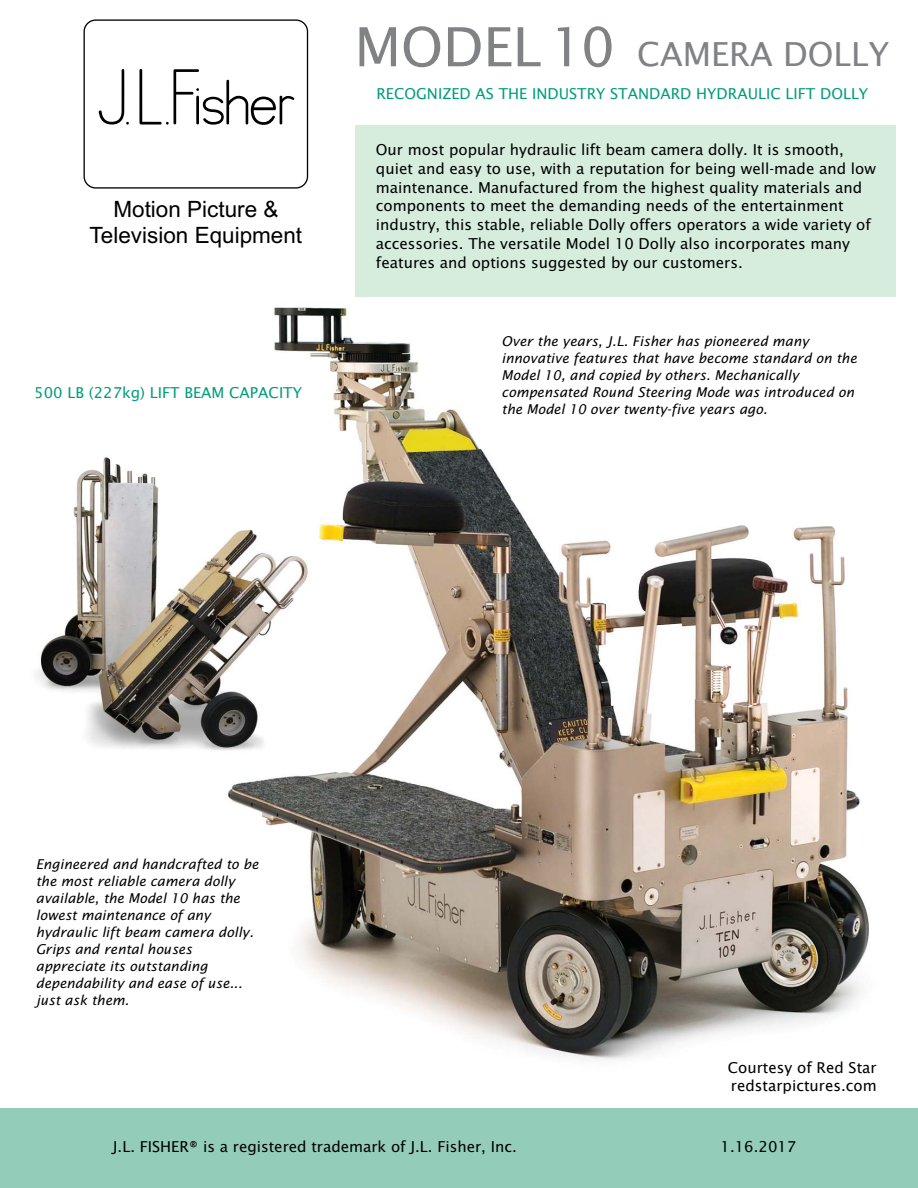
<style>
.page{position:relative;width:918px;height:1188px;background:#fff}
.page>*{position:absolute;margin:0;border:0;box-sizing:border-box;transform-origin:0 0}
.t1{font:33px "Lucida Sans";color:#808285}
.t2{font:22.5px/25.2px "Arial";color:#000;text-align:center}
.t3{font:15px/18.8px "Lucida Sans";color:#000}
.t4{font:15px "Lucida Sans";color:#009e7a}
.t5{font:15px/18px "Lucida Sans Unicode";color:#000}
.t6{font:italic 13.5px/17px "Lucida Sans";color:#000}
.s1{font-size:54px}
</style>
<div class="page">
<img style="left:228px;top:296px;width:668px;height:764px">
<div style="left:0;top:1108px;width:918px;height:80px;background:#94ccba"></div>
<div style="left:355px;top:125px;width:541px;height:171px;background:#d6edde"></div>
<svg style="left:98px;top:69px;width:197px;height:56px"></svg>
<div style="left:84px;top:19px;width:224px;height:170px;border:1px solid #000;border-radius:12px"></div>
<img style="left:36px;top:452px;width:280px;height:309px">
<h1 class="t1" style="left:354px;top:41px;width:536px"><span class="s1">MODEL 10</span> CAMERA DOLLY</h1>
<h2 class="t2" style="left:90px;top:199px;width:214px">Motion Picture &amp;<br>Television Equipment</h2>
<p class="t4" style="left:34px;top:387px;width:269px">500 LB (227kg) LIFT BEAM CAPACITY</p>
<p class="t4" style="left:376px;top:87px;width:493px">RECOGNIZED AS THE INDUSTRY STANDARD HYDRAULIC LIFT DOLLY</p>
<p class="t3" style="left:376px;top:141px;width:502px">Our most popular hydraulic lift beam camera dolly. It is smooth, quiet and easy to use, with a reputation for being well-made and low maintenance. Manufactured from the highest quality materials and components to meet the demanding needs of the entertainment industry, this stable, reliable Dolly offers operators a wide variety of accessories. The versatile Model 10 Dolly also incorporates many features and options suggested by our customers.</p>
<p class="t6" style="left:502px;top:334px;width:357px">Over the years, J.L. Fisher has pioneered many innovative features that have become standard on the Model 10, and copied by others. Mechanically compensated Round Steering Mode was introduced on the Model 10 over twenty-five years ago.</p>
<p class="t6" style="left:36px;top:857px;width:224px">Engineered and handcrafted to be the most reliable camera dolly available, the Model 10 has the lowest maintenance of any hydraulic lift beam camera dolly.<br>Grips and rental houses appreciate its outstanding dependability and ease of use... just ask them.</p>
<p class="t5" style="left:728px;top:1059px;width:150px">Courtesy of Red Star redstarpictures.com</p>
<p class="t3" style="left:113px;top:1139px;width:405px">J.L. FISHER® is a registered trademark of J.L. Fisher, Inc.</p>
<p class="t3" style="left:721px;top:1139px;width:77px">1.16.2017</p>
</div>
